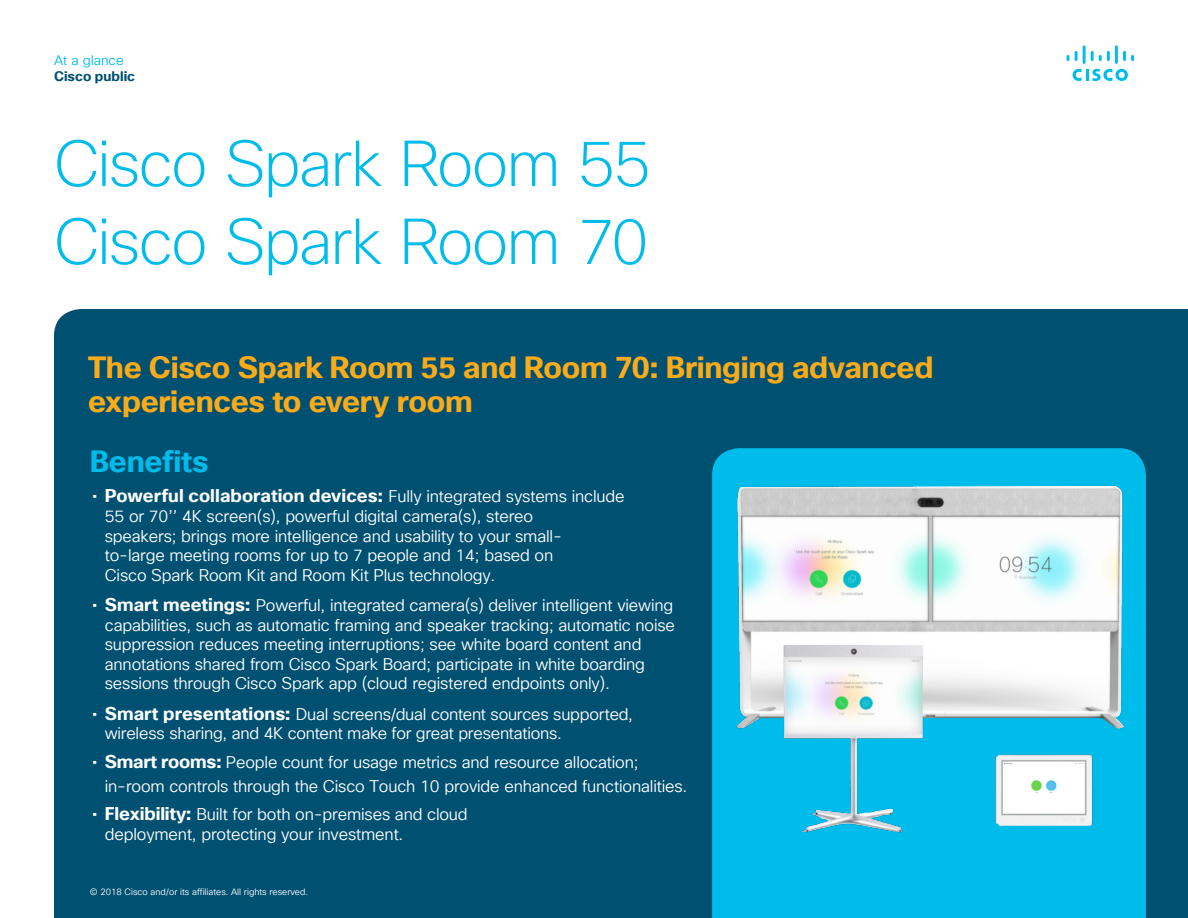
<style>
.page{position:relative;width:1188px;height:918px;background:#fff}
.page>*{position:absolute;margin:0;border:0;box-sizing:border-box;transform-origin:0 0}
.t1{font:200 63px/78px "Cisco Sans TT";letter-spacing:-.025em;color:#00bceb}
.t2{font:700 30px/34.5px "Cisco Sans TT";letter-spacing:-.01em;color:#fbab18}
.t3{font:700 30px "Cisco Sans TT";letter-spacing:-.01em;color:#00bceb}
.t4{font:700 18px "Cisco Sans TT";color:#fff}
.t5{font:16.5px/19.5px "Cisco Sans TT Light";letter-spacing:-.01em;color:#fff}
.t6{font:700 13.5px "Cisco Sans TT";color:#005072}
.t7{font:13.5px "Cisco Sans TT Light";color:#00bceb}
.t8{font:9px "Cisco Sans TT Light";color:#fff}
.s1{font-weight:400}
.s2{font-family:"Cisco Sans TT Light";font-weight:400;font-size:16.5px}
.s3{font-family:"Cisco Sans TT";font-size:18px}
.s4{font-family:"Cisco Sans TT";font-weight:700;font-size:18px}
</style>
<div class="page">
<svg style="left:1073px;top:69px;width:55px;height:12px"></svg>
<svg style="left:1067px;top:55px;width:2px;height:6px"></svg>
<svg style="left:1075px;top:51px;width:3px;height:10px"></svg>
<hr style="left:1083px;top:45px;width:3px;height:19px;background:#00bceb">
<svg style="left:1091px;top:51px;width:19px;height:10px"></svg>
<hr style="left:1115px;top:45px;width:3px;height:19px;background:#00bceb">
<svg style="left:1123px;top:51px;width:11px;height:10px"></svg>
<div style="left:54px;top:309px;width:1134px;height:609px;background:#005072"></div>
<div style="left:712px;top:448px;width:434px;height:470px;background:#00bceb"></div>
<img style="left:722px;top:473px;width:415px;height:377px">
<p class="t7" style="left:54px;top:51px;width:71px">At a glance</p>
<p class="t6" style="left:54px;top:67px;width:83px">Cisco public</p>
<h1 class="t1" style="left:54px;top:127px;width:599px">Cisco Spark Room 55<br>Cisco Spark Room 70</h1>
<h2 class="t2" style="left:88px;top:351px;width:847px">The Cisco Spark Room 55 and Room 70: Bringing advanced experiences to every room</h2>
<h2 class="t3" style="left:90px;top:441px;width:121px">Benefits</h2>
<p class="t4" style="left:92px;top:484px;width:534px"><span class="s1">•</span> Powerful collaboration devices: <span class="s2">Fully integrated systems include</span></p>
<p class="t5" style="left:105px;top:507px;width:459px">55 or 70’’ 4K screen(s), powerful digital camera(s), stereo speakers; brings more intelligence and usability to your small&shy;to-large meeting rooms for up to 7 people and 14; based on Cisco Spark Room Kit and Room Kit Plus technology.</p>
<p class="t5" style="left:105px;top:596px;width:572px;text-indent:-13px"><span class="s3">•</span> <span class="s4">Smart meetings:</span> Powerful, integrated camera(s) deliver intelligent viewing capabilities, such as automatic framing and speaker tracking; automatic noise suppression reduces meeting interruptions; see white board content and annotations shared from Cisco Spark Board; participate in white boarding sessions through Cisco Spark app (cloud registered endpoints only).</p>
<p class="t5" style="left:105px;top:705px;width:530px;text-indent:-13px"><span class="s3">•</span> <span class="s4">Smart presentations:</span> Dual screens/dual content sources supported, wireless sharing, and 4K content make for great presentations.</p>
<p class="t5" style="left:105px;top:750px;width:584px;line-height:24px;text-indent:-13px"><span class="s3">•</span> <span class="s4">Smart rooms:</span> People count for usage metrics and resource allocation; in-room controls through the Cisco Touch 10 provide enhanced functionalities.</p>
<p class="t5" style="left:105px;top:805px;width:364px;text-indent:-13px"><span class="s3">•</span> <span class="s4">Flexibility:</span> Built for both on-premises and cloud deployment, protecting your investment.</p>
<p class="t8" style="left:90px;top:886px;width:220px">© 2018 Cisco and/or its affiliates. All rights reserved.</p>
</div>
